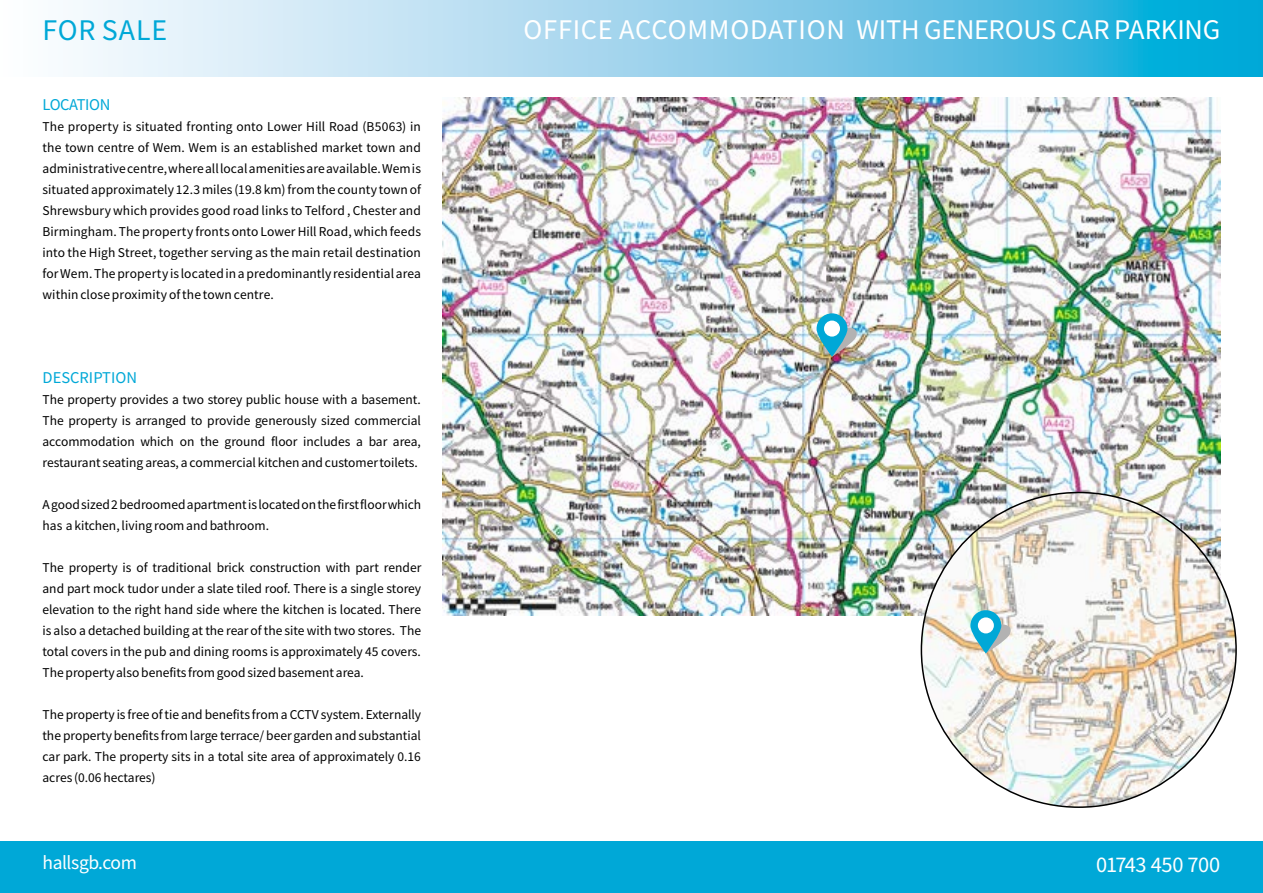
<style>
.page{position:relative;width:1263px;height:893px;background:#fff}
.page>*{position:absolute;margin:0;border:0;box-sizing:border-box;transform-origin:0 0}
.t1{font:30px "Source Sans Variable";letter-spacing:.025em;color:#00a8d7}
.t2{font:28.5px "Source Sans Variable";color:#fff}
.t3{font:22.35px "Source Sans Variable";letter-spacing:-.025em;color:#fff}
.t4{font:19.5px "Source Sans Variable";letter-spacing:-.02em;color:#fff}
.t5{font:16.5px "Source Sans Variable";color:#00a8d7}
.t6{font:16.5px "Source Sans Variable";letter-spacing:-.025em;color:#00a8d7}
.t7{font:13.5px/21px "Source Sans Variable";color:#000;text-align:justify}
</style>
<div class="page">
<div style="left:0;top:842px;width:1263px;height:51px;background:#00a8d7"></div>
<img style="left:442px;top:98px;width:778px;height:517px">
<svg style="left:73px;top:0;width:1190px;height:77px;background:#8cd1eb"></svg>
<svg style="left:819px;top:328px;width:42px;height:29px"></svg>
<svg style="left:816px;top:313px;width:31px;height:44px"></svg>
<div style="left:824px;top:321px;width:16px;height:16px;background:#fff;border-radius:50%"></div>
<img style="left:921px;top:492px;width:315px;height:315px;border-radius:157px">
<svg style="left:973px;top:625px;width:42px;height:28px"></svg>
<svg style="left:970px;top:610px;width:31px;height:43px"></svg>
<div style="left:978px;top:617px;width:16px;height:16px;background:#fff;border-radius:50%"></div>
<h1 class="t1" style="left:43px;top:11px;width:126px">FOR SALE</h1>
<h2 class="t2" style="left:524px;top:12px;width:698px">OFFICE ACCOMMODATION WITH GENEROUS CAR PARKING</h2>
<p class="t6" style="left:43px;top:95px;width:69px">LOCATION</p>
<p class="t7" style="left:43px;top:116px;width:380px">The property is situated fronting onto Lower Hill Road (B5063) in the town centre of Wem. Wem is an established market town and administrative centre, where all local amenities are available. Wem is situated approximately 12.3 miles (19.8 km) from the county town of Shrewsbury which provides good road links to Telford , Chester and Birmingham. The property fronts onto Lower Hill Road, which feeds into the High Street, together serving as the main retail destination for Wem. The property is located in a predominantly residential area within close proximity of the town centre.</p>
<p class="t5" style="left:43px;top:368px;width:96px">DESCRIPTION</p>
<p class="t7" style="left:43px;top:389px;width:380px">The property provides a two storey public house with a basement.<br>The property is arranged to provide generously sized commercial accommodation which on the ground floor includes a bar area, restaurant seating areas, a commercial kitchen and customer toilets.</p>
<p class="t7" style="left:43px;top:494px;width:380px">A good sized 2 bedroomed apartment is located on the first floor which has a kitchen, living room and bathroom.</p>
<p class="t7" style="left:43px;top:557px;width:380px">The property is of traditional brick construction with part render and part mock tudor under a slate tiled roof. There is a single storey elevation to the right hand side where the kitchen is located. There is also a detached building at the rear of the site with two stores. The total covers in the pub and dining rooms is approximately 45 covers.<br>The property also benefits from good sized basement area.</p>
<p class="t7" style="left:43px;top:704px;width:380px">The property is free of tie and benefits from a CCTV system. Externally the property benefits from large terrace/ beer garden and substantial car park. The property sits in a total site area of approximately 0.16 acres (0.06 hectares)</p>
<h3 class="t4" style="left:43px;top:851px;width:96px">hallsgb.com</h3>
<h3 class="t3" style="left:1096px;top:851px;width:126px">01743 450 700</h3>
</div>
